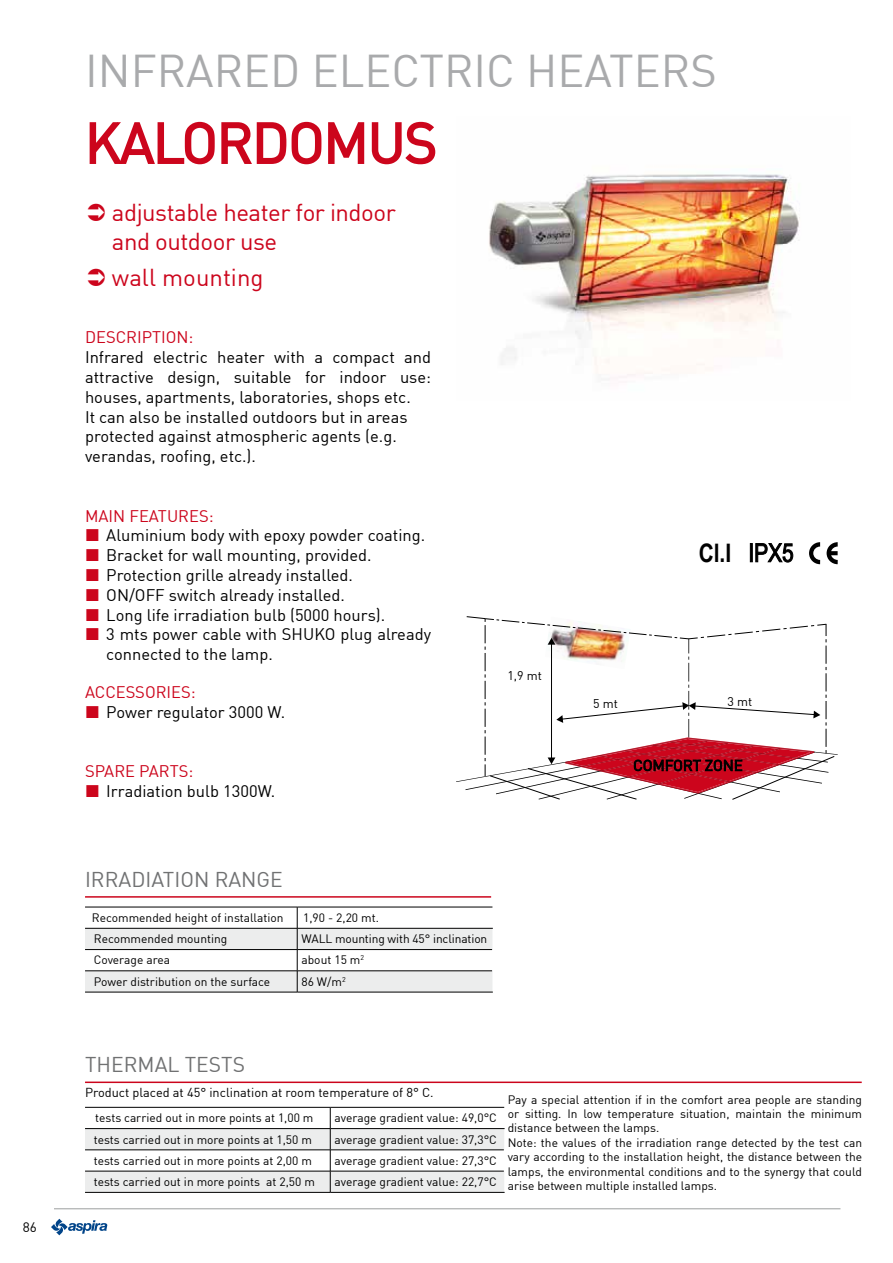
<style>
.page{position:relative;width:893px;height:1263px;background:#fff}
.page>*{position:absolute;margin:0;border:0;box-sizing:border-box;transform-origin:0 0}
.t1{font:55.5px "DIN";letter-spacing:-.02em;color:#cc051c}
.t2{font:45px "DIN";color:#a9aaac}
.t3{font:700 25.5px "Arial Narrow";color:#000}
.t4{font:24px/28.8px "DIN";letter-spacing:-.02em;color:#cc051c}
.t5{font:24px "DIN";color:#cc051c}
.t6{font:21px "DIN";color:#707172}
.t7{font:16.5px/19.8px "DIN";color:#000}
.t8{font:16.5px "DIN";color:#cc051c}
.t9{font:15px "DIN";color:#000}
.t10{font:13.5px "DIN";color:#000}
.t11{font:12.75px "DIN";color:#000}
.t12{font:12.45px "DIN";color:#000}
.t13{font:12px/14.4px "DIN";color:#000}
.s1{font-weight:400}
</style>
<div class="page">
<hr style="left:54px;top:1208px;width:786px;height:1px;background:#9c9e9f">
<svg style="left:51px;top:1219px;width:56px;height:16px"></svg>
<hr style="left:85px;top:896px;width:406px;height:2px;background:#cc051c">
<hr style="left:85px;top:1081px;width:777px;height:2px;background:#cc051c">
<hr style="left:297px;top:928px;width:196px;height:1px;background:#000">
<hr style="left:85px;top:992px;width:212px;height:1px;background:#000">
<hr style="left:297px;top:992px;width:196px;height:1px;background:#000">
<svg style="left:85px;top:907px;width:407px;height:85px"></svg>
<hr style="left:330px;top:1128px;width:175px;height:1px;background:#000">
<hr style="left:85px;top:1192px;width:245px;height:1px;background:#000">
<hr style="left:330px;top:1192px;width:175px;height:1px;background:#000">
<svg style="left:85px;top:1107px;width:419px;height:85px"></svg>
<svg style="left:89px;top:121px;width:347px;height:44px"></svg>
<svg style="left:809px;top:542px;width:11px;height:22px"></svg>
<svg style="left:827px;top:542px;width:11px;height:22px"></svg>
<svg style="left:456px;top:616px;width:382px;height:184px"></svg>
<img style="left:489px;top:174px;width:311px;height:206px">
<p class="t10" style="left:23px;top:1219px;width:16px">86</p>
<h2 class="t2" style="left:85px;top:43px;width:633px">INFRARED ELECTRIC HEATERS</h2>
<h1 class="t1" style="left:85px;top:108px;width:354px">KALORDOMUS</h1>
<h3 class="t4" style="left:112px;top:197px;width:285px">adjustable heater for indoor and outdoor use</h3>
<h3 class="t5" style="left:112px;top:263px;width:153px">wall mounting</h3>
<h3 class="t8" style="left:85px;top:327px;width:110px">DESCRIPTION:</h3>
<p class="t7" style="left:85px;top:347px;width:348px">Infrared electric heater with a compact and attractive design, suitable for indoor use: houses, apartments, laboratories, shops etc.<br>It can also be installed outdoors but in areas protected against atmospheric agents (e.g. verandas, roofing, etc.).</p>
<h3 class="t8" style="left:85px;top:505px;width:130px">MAIN FEATURES:</h3>
<p class="t7" style="left:106px;top:525px;width:326px">Aluminium body with epoxy powder coating.<br>Bracket for wall mounting, provided.<br>Protection grille already installed.<br>ON/OFF switch already installed.<br>Long life irradiation bulb (5000 hours).<br>3 mts power cable with SHUKO plug already connected to the lamp.</p>
<h3 class="t8" style="left:85px;top:681px;width:112px">ACCESSORIES:</h3>
<h3 class="t7" style="left:106px;top:701px;width:180px">Power regulator 3000 W.</h3>
<h3 class="t8" style="left:85px;top:761px;width:110px">SPARE PARTS:</h3>
<h3 class="t7" style="left:106px;top:780px;width:171px">Irradiation bulb 1300W.</h3>
<p class="t12" style="left:507px;top:668px;width:36px">1,9 mt</p>
<h3 class="t3" style="left:699px;top:533px;width:96px">Cl.I <span class="s1">IPX5</span></h3>
<p class="t12" style="left:593px;top:696px;width:26px">5 mt</p>
<p class="t12" style="left:727px;top:693px;width:26px">3 mt</p>
<p class="t9" style="left:633px;top:756px;width:111px">COMFORT ZONE</p>
<h3 class="t6" style="left:85px;top:866px;width:199px">IRRADIATION RANGE</h3>
<p class="t13" style="left:92px;top:910px;width:193px">Recommended height of installation</p>
<p class="t13" style="left:303px;top:910px;width:77px">1,90 - 2,20 mt.</p>
<p class="t13" style="left:94px;top:931px;width:135px">Recommended mounting</p>
<p class="t13" style="left:301px;top:931px;width:187px">WALL mounting with 45° inclination</p>
<p class="t13" style="left:94px;top:953px;width:78px">Coverage area</p>
<p class="t13" style="left:301px;top:953px;width:64px">about 15 m<sup>2</sup></p>
<p class="t13" style="left:94px;top:974px;width:178px">Power distribution on the surface</p>
<p class="t13" style="left:301px;top:974px;width:46px">86 W/m<sup>2</sup></p>
<h3 class="t6" style="left:85px;top:1051px;width:162px">THERMAL TESTS</h3>
<p class="t11" style="left:85px;top:1085px;width:350px">Product placed at 45° inclination at room temperature of 8° C.</p>
<p class="t13" style="left:95px;top:1110px;width:220px">tests carried out in more points at 1,00 m</p>
<p class="t13" style="left:334px;top:1110px;width:164px">average gradient value: 49,0°C</p>
<p class="t13" style="left:94px;top:1132px;width:220px">tests carried out in more points at 1,50 m</p>
<p class="t13" style="left:334px;top:1132px;width:164px">average gradient value: 37,3°C</p>
<p class="t13" style="left:94px;top:1153px;width:220px">tests carried out in more points at 2,00 m</p>
<p class="t13" style="left:334px;top:1153px;width:164px">average gradient value: 27,3°C</p>
<p class="t13" style="left:94px;top:1174px;width:223px">tests carried out in more points at 2,50 m</p>
<p class="t13" style="left:334px;top:1174px;width:164px">average gradient value: 22,7°C</p>
<p class="t13" style="left:508px;top:1092px;width:356px">Pay a special attention if in the comfort area people are standing or sitting. In low temperature situation, maintain the minimum distance between the lamps.<br>Note: the values of the irradiation range detected by the test can vary according to the installation height, the distance between the lamps, the environmental conditions and to the synergy that could arise between multiple installed lamps.</p>
</div>
